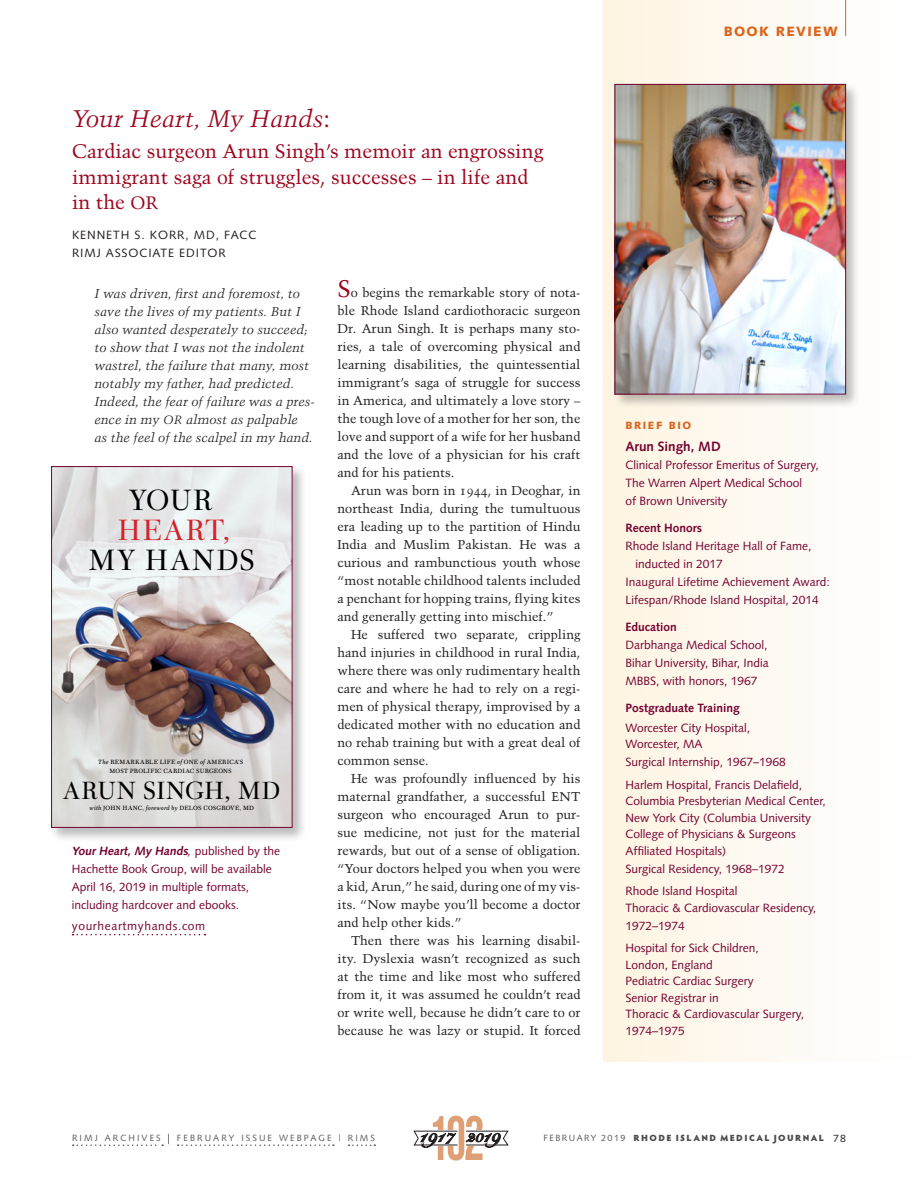
<style>
.page{position:relative;width:918px;height:1188px;background:#fff}
.page>*{position:absolute;margin:0;border:0;box-sizing:border-box;transform-origin:0 0}
.t1{font:29.55px/30.2px "Scotch Display";letter-spacing:.055em;color:#000001;text-align:center}
.t2{font:25.05px "Scotch Display";letter-spacing:.01em;color:#000001}
.COLUMN_Headline_red{font:italic 24px "Trump Mediaeval";color:#9d061f}
.COLUMN_Headline_red-2{font:19.5px/25.5px "Trump Mediaeval";color:#9d061f}
.column_Caption{font:700 13.5px "Syntax";color:#750130}
.dept_orange{font:900 13.5px "Syntax";letter-spacing:.1em;color:#dc641c}
.clinical_text__9_12{font:12.75px/18px "Trump Mediaeval";color:#231f20;text-align:justify}
.clinical_text_1st_pa{font:12.75px/18px "Trump Mediaeval";color:#231f20;text-align:justify}
.clinical_text__9_12-2{font:italic 12.75px/18px "Trump Mediaeval";color:#231f20}
.column_Caption-2{font:12px/16.5px "Syntax";color:#750130}
.column_Caption-3{font:700 12px "Syntax";color:#750130}
.byline_author{font:12px/18px "Syntax";letter-spacing:.075em;color:#231f20}
.column_Caption-4{font:12px "Syntax";letter-spacing:.05em;color:#750130}
.column_Caption-5{font:900 10.5px "Syntax";letter-spacing:.15em;color:#dc641c}
.t3{font:900 9px "Hypatia Sans Pro";letter-spacing:.16em;color:#4b4c4d}
.t4{font:9px "Syntax";letter-spacing:.23em;color:#57585a}
.t5{font:6.15px/9.4px "Scotch Text";letter-spacing:.045em;color:#000001;text-align:center}
.s1{font-style:normal}
.s2{font-size:18px}
.s3{font-size:12px}
.s4{font-size:24px;color:#9d061f}
.s5{font-family:"Trump Mediaeval SC"}
.s6{color:#d1232a}
.s7{font-style:italic}
.s8{font-weight:700;font-style:italic}
.s9{font-size:13.5px;color:#231f20}
.s10{font-family:"Syntax";font-weight:400;color:#57585a}
.s11{font-family:"Syntax";font-weight:400;font-size:10.5px;color:#231f20}
</style>
<div class="page">
<div style="left:603px;top:0;width:315px;height:1062px;background:linear-gradient(to right,#fef4e2,#feffff)"></div>
<hr style="left:845px;top:0;width:1px;height:36px;background:#dc641c">
<div style="left:613px;top:82px;width:248px;height:327px;background:#231f20;opacity:.3"></div>
<img style="left:617px;top:86px;width:227px;height:306px">
<div style="left:615px;top:84px;width:231px;height:310px;border:1px solid #750130"></div>
<svg style="left:73px;top:934px;width:133px;height:1px"></svg>
<div style="left:49px;top:464px;width:258px;height:378px;background:#231f20;opacity:.3"></div>
<img style="left:53px;top:468px;width:238px;height:358px">
<div style="left:51px;top:466px;width:242px;height:362px;border:1px solid #750130"></div>
<svg style="left:73px;top:1144px;width:90px;height:2px"></svg>
<svg style="left:178px;top:1144px;width:156px;height:2px"></svg>
<svg style="left:349px;top:1144px;width:26px;height:2px"></svg>
<svg style="left:413px;top:1116px;width:96px;height:45px"></svg>
<p class="COLUMN_Headline_red" style="left:72px;top:104px;width:260px">Your Heart, My Hands<span class="s1">:</span></p>
<p class="COLUMN_Headline_red-2" style="left:72px;top:138px;width:473px">Cardiac surgeon Arun Singh’s memoir an engrossing immigrant saga of struggles, successes – in life and in the <span class="s2">OR</span></p>
<p class="byline_author" style="left:72px;top:226px;width:186px">KENNETH S. KORR, MD, FACC<br>RIMJ ASSOCIATE EDITOR</p>
<p class="clinical_text__9_12-2" style="left:94px;top:284px;width:222px">I was driven, first and foremost, to save the lives of my patients. But I also wanted desperately to succeed; to show that I was not the indolent wastrel, the failure that many, most notably my father, had predicted.<br>Indeed, the fear of failure was a pres&shy;ence in my <span class="s3">OR</span> almost as palpable<br>as the feel of the scalpel in my hand.</p>
<p class="clinical_text_1st_pa" style="left:338px;top:284px;width:245px"><span class="s4">S</span>o begins the remarkable story of nota&shy;ble Rhode Island cardiothoracic surgeon Dr. Arun Singh. It is perhaps many sto&shy;ries, a tale of overcoming physical and learning disabilities, the quintessential immigrant’s saga of struggle for success in America, and ultimately a love story – the tough love of a mother for her son, the love and support of a wife for her husband and the love of a physician for his craft and for his patients.</p>
<p class="clinical_text__9_12" style="left:338px;top:482px;width:245px;text-indent:14px">Arun was born in <span class="s5">1944</span>, in Deoghar, in northeast India, during the tumultuous era leading up to the partition of Hindu India and Muslim Pakistan. He was a curious and rambunctious youth whose “most notable childhood talents included a penchant for hopping trains, flying kites and generally getting into mischief.”</p>
<p class="clinical_text__9_12" style="left:338px;top:626px;width:245px;text-indent:14px">He suffered two separate, crippling hand injuries in childhood in rural India, where there was only rudimentary health care and where he had to rely on a regi&shy;men of physical therapy, improvised by a dedicated mother with no education and no rehab training but with a great deal of common sense.</p>
<p class="clinical_text__9_12" style="left:338px;top:770px;width:245px;text-indent:14px">He was profoundly influenced by his maternal grandfather, a successful ENT surgeon who encouraged Arun to pur&shy;sue medicine, not just for the material rewards, but out of a sense of obligation. “Your doctors helped you when you were a kid, Arun,” he said, during one of my vis&shy;its. “Now maybe you’ll become a doctor and help other kids.”</p>
<p class="clinical_text__9_12" style="left:338px;top:932px;width:245px;text-indent:14px">Then there was his learning disabil&shy;ity. Dyslexia wasn’t recognized as such at the time and like most who suffered from it, it was assumed he couldn’t read or write well, because he didn’t care to or because he was lazy or stupid. It forced</p>
<p class="t1" style="left:89px;top:485px;width:168px">YOUR<br><span class="s6">HEART,<br></span>MY HANDS</p>
<p class="t5" style="left:98px;top:757px;width:146px"><span class="s7">The</span> REMARKABLE LIFE <span class="s7">of</span> ONE <span class="s7">of</span> AMERICA’S<br>MOST PROLIFIC CARDIAC SURGEONS</p>
<p class="t2" style="left:63px;top:775px;width:219px">ARUN SINGH, MD</p>
<p class="t5" style="left:90px;top:803px;width:166px"><span class="s7">with</span> JOHN HANC, <span class="s7">foreword by</span> DELOS COSGROVE, MD</p>
<p class="column_Caption-2" style="left:72px;top:842px;width:210px;line-height:18px"><span class="s8">Your Heart, My Hands</span><span class="s7">,</span> p u b l i s h e d b y t h e Hachette Book Group, will be available April 16, 2019 in multiple formats, including hardcover and ebooks.</p>
<p class="column_Caption-4" style="left:72px;top:919px;width:135px">yourheartmyhands.com</p>
<p class="dept_orange" style="left:724px;top:23px;width:116px">BOOK REVIEW</p>
<p class="column_Caption-5" style="left:626px;top:419px;width:67px">BRIEF BIO</p>
<p class="column_Caption" style="left:626px;top:439px;width:97px">Arun Singh, MD</p>
<p class="column_Caption-2" style="left:626px;top:456px;width:195px;line-height:18px">Clinical Professor Emeritus of Surgery,<br>The Warren Alpert Medical School<br>of Brown University</p>
<p class="column_Caption-3" style="left:626px;top:521px;width:78px">Recent Honors</p>
<p class="column_Caption-2" style="left:636px;top:537px;width:178px;line-height:18px;text-indent:-10px">Rhode Island Heritage Hall of Fame, inducted in 2017</p>
<p class="column_Caption-2" style="left:626px;top:573px;width:206px;line-height:18px">Inaugural Lifetime Achievement Award:<br>Lifespan/Rhode Island Hospital, 2014</p>
<p class="column_Caption-3" style="left:626px;top:620px;width:53px">Education</p>
<p class="column_Caption-2" style="left:626px;top:636px;width:145px;line-height:18px">Darbhanga Medical School,<br>Bihar University, Bihar, India</p>
<p class="column_Caption-2" style="left:626px;top:673px;width:134px">MBBS, with honors, 1967</p>
<p class="column_Caption-3" style="left:626px;top:701px;width:116px">Postgraduate Training</p>
<p class="column_Caption-2" style="left:626px;top:719px;width:126px">Worcester City Hospital,<br>Worcester, MA</p>
<p class="column_Caption-2" style="left:626px;top:754px;width:162px">Surgical Internship, 1967–1968</p>
<p class="column_Caption-2" style="left:626px;top:776px;width:202px">Harlem Hospital, Francis Delafield, Columbia Presbyterian Medical Center, New York City (Columbia University College of Physicians &amp; Surgeons Affiliated Hospitals)</p>
<p class="column_Caption-2" style="left:626px;top:860px;width:161px">Surgical Residency, 1968–1972</p>
<p class="column_Caption-2" style="left:626px;top:883px;width:192px">Rhode Island Hospital<br>Thoracic &amp; Cardiovascular Residency,</p>
<p class="column_Caption-2" style="left:626px;top:917px;width:61px">1972–1974</p>
<p class="column_Caption-2" style="left:626px;top:940px;width:180px">Hospital for Sick Children,<br>London, England<br>Pediatric Cardiac Surgery<br>Senior Registrar in<br>Thoracic &amp; Cardiovascular Surgery,<br>1974–1975</p>
<p class="t4" style="left:72px;top:1132px;width:305px">RIMJ ARCHIVES <span class="s9">|</span> FEBRUARY ISSUE WEBPAGE | RIMS</p>
<p class="t3" style="left:544px;top:1131px;width:304px"><span class="s10">FEBRUARY 2019</span> RHODE ISLAND MEDICAL JOURNAL <span class="s11">78</span></p>
</div>
